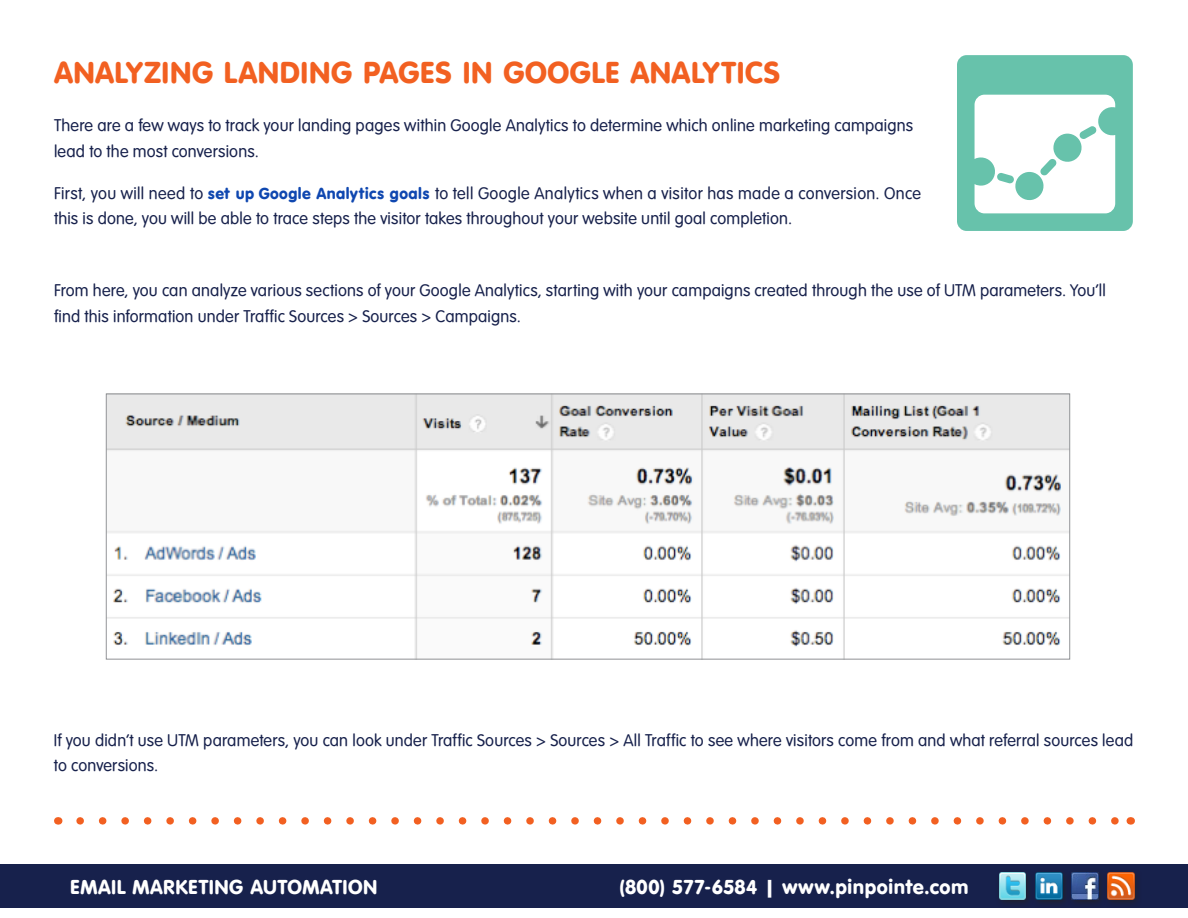
<style>
.page{position:relative;width:1188px;height:918px;background:#fff}
.page>*{position:absolute;margin:0;border:0;box-sizing:border-box;transform-origin:0 0}
.t1{font:31.5px "VAG Rounded";letter-spacing:.02em;color:#f26021}
.t2{font:21px "VAG Rounded";letter-spacing:.015em;color:#fff}
.t3{font:16.5px/25.5px "VAG Rounded Lt Normal";letter-spacing:.015em;color:#17214c}
.s1{font-family:"VAG Rounded";color:#0f47b0}
</style>
<div class="page">
<div style="left:0;top:864px;width:1188px;height:44px;background:#17214c"></div>
<div style="left:1067px;top:869px;width:40px;height:39px;background:#231f20;opacity:.75"></div>
<img style="left:1071px;top:873px;width:27px;height:27px">
<div style="left:995px;top:869px;width:39px;height:39px;background:#231f20;opacity:.75"></div>
<img style="left:999px;top:873px;width:27px;height:27px">
<div style="left:1031px;top:869px;width:40px;height:39px;background:#231f20;opacity:.75"></div>
<img style="left:1036px;top:873px;width:26px;height:27px">
<div style="left:1103px;top:869px;width:40px;height:39px;background:#231f20;opacity:.75"></div>
<img style="left:1107px;top:873px;width:27px;height:27px">
<img style="left:957px;top:55px;width:176px;height:176px">
<img style="left:108px;top:396px;width:960px;height:262px">
<svg style="left:80px;top:817px;width:1039px;height:8px"></svg>
<p class="t1" style="left:54px;top:54px;width:728px">ANALYZING LANDING PAGES IN GOOGLE ANALYTICS</p>
<p class="t3" style="left:54px;top:113px;width:861px">There are a few ways to track your landing pages within Google Analytics to determine which online marketing campaigns lead to the most conversions.</p>
<p class="t3" style="left:54px;top:180px;width:869px">First, you will need to <span class="s1">set up Google Analytics goals</span> to tell Google Analytics when a visitor has made a conversion. Once this is done, you will be able to trace steps the visitor takes throughout your website until goal completion.</p>
<p class="t3" style="left:54px;top:278px;width:1053px">From here, you can analyze various sections of your Google Analytics, starting with your campaigns created through the use of UTM parameters. You’ll find this information under Traffic Sources &gt; Sources &gt; Campaigns.</p>
<p class="t3" style="left:54px;top:727px;width:1081px">If you didn’t use UTM parameters, you can look under Traffic Sources &gt; Sources &gt; All Traffic to see where visitors come from and what referral sources lead to conversions.</p>
<p class="t2" style="left:70px;top:875px;width:309px">EMAIL MARKETING AUTOMATION</p>
<p class="t2" style="left:620px;top:875px;width:350px">(800) 577-6584 | www.pinpointe.com</p>
</div>
